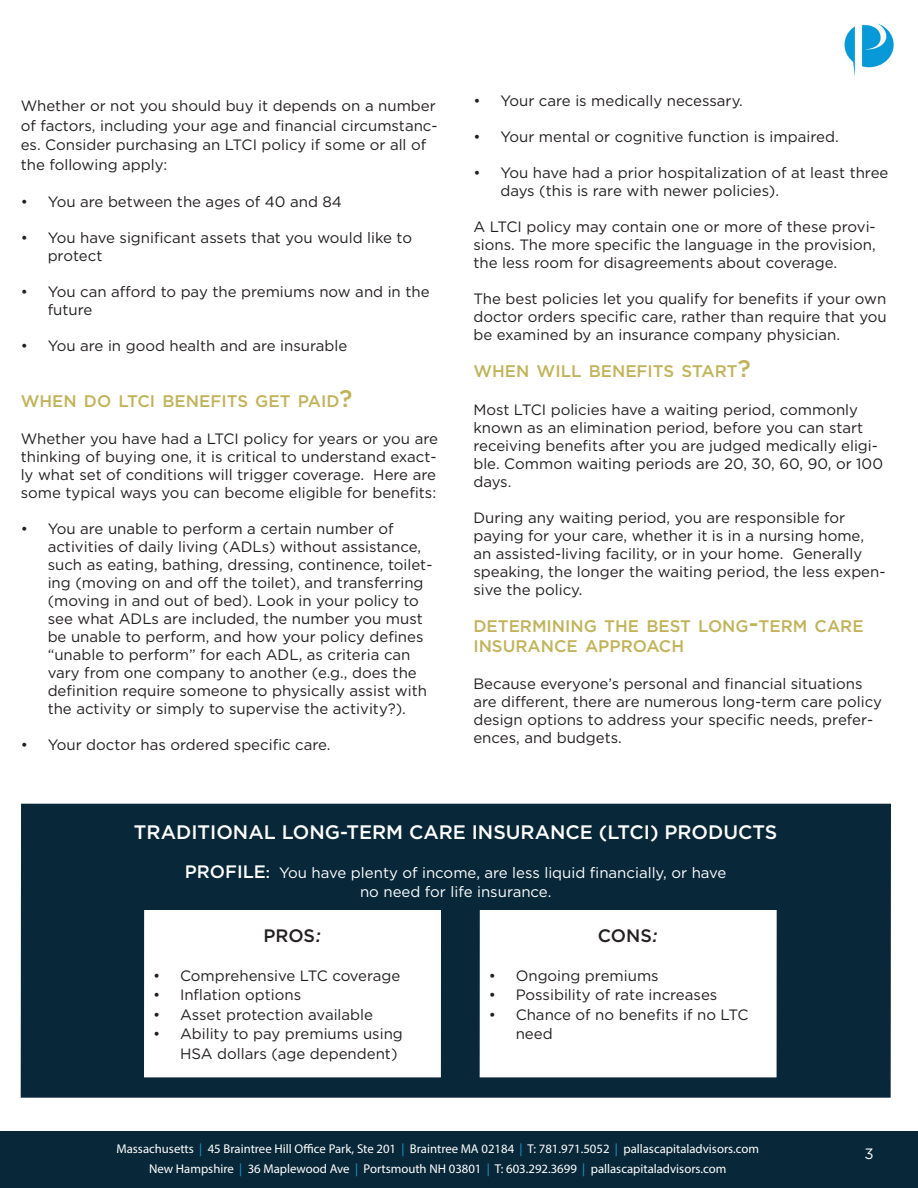
<style>
.page{position:relative;width:918px;height:1188px;background:#fff}
.page>*{position:absolute;margin:0;border:0;box-sizing:border-box;transform-origin:0 0}
.t1{font:500 19.5px "Gotham";color:#fff}
.t2{font:500 18px "Gotham";color:#231f20}
.t3{font:500 16.8px/19.5px "Gotham";color:#c2b359}
.t4{font:15px/18px "Gotham";color:#231f20}
.t5{font:15px "Gotham";color:#fff}
.t6{font:12.75px "Myriad Pro";color:#fff}
.s1{font-size:24px}
.s2{font-weight:500;font-size:18px}
.s3{font-weight:500}
.s4{font-style:italic}
.s5{color:#fff}
.s6{color:#179ad7}
</style>
<div class="page">
<div style="left:0;top:1132px;width:918px;height:56px;background:#082839"></div>
<img style="left:844px;top:23px;width:50px;height:54px">
<div style="left:21px;top:804px;width:870px;height:294px;background:#082839"></div>
<div style="left:144px;top:910px;width:297px;height:167px;background:#fff"></div>
<div style="left:480px;top:910px;width:297px;height:167px;background:#fff"></div>
<p class="t4" style="left:21px;top:96px;width:418px;line-height:19.5px">Whether or not you should buy it depends on a number of factors, including your age and financial circumstanc&shy;es. Consider purchasing an LTCI policy if some or all of the following apply:</p>
<p class="t4" style="left:21px;top:193px;width:323px">• You are between the ages of 40 and 84</p>
<p class="t4" style="left:48px;top:229px;width:366px;text-indent:-27px">• You have significant assets that you would like to protect</p>
<p class="t4" style="left:48px;top:283px;width:383px;text-indent:-27px">• You can afford to pay the premiums now and in the future</p>
<p class="t4" style="left:21px;top:337px;width:328px">• You are in good health and are insurable</p>
<p class="t3" style="left:21px;top:391px;width:333px">WHEN DO LTCI BENEFITS GET PAID<span class="s1">?</span></p>
<p class="t4" style="left:21px;top:430px;width:419px">Whether you have had a LTCI policy for years or you are thinking of buying one, it is critical to understand exact&shy;ly what set of conditions will trigger coverage. Here are some typical ways you can become eligible for benefits:</p>
<p class="t4" style="left:48px;top:520px;width:386px;text-indent:-27px">• You are unable to perform a certain number of activities of daily living (ADLs) without assistance, such as eating, bathing, dressing, continence, toilet&shy;ing (moving on and off the toilet), and transferring (moving in and out of bed). Look in your policy to see what ADLs are included, the number you must be unable to perform, and how your policy defines “unable to perform” for each ADL, as criteria can vary from one company to another (e.g., does the definition require someone to physically assist with the activity or simply to supervise the activity?).</p>
<p class="t4" style="left:21px;top:736px;width:311px">• Your doctor has ordered specific care.</p>
<p class="t4" style="left:473px;top:91px;width:271px">• Your care is medically necessary.</p>
<p class="t4" style="left:473px;top:127px;width:367px">• Your mental or cognitive function is impaired.</p>
<p class="t4" style="left:500px;top:163px;width:390px;text-indent:-27px">• You have had a prior hospitalization of at least three days (this is rare with newer policies).</p>
<p class="t4" style="left:473px;top:217px;width:404px;text-align:justify">A LTCI policy may contain one or more of these provi&shy;sions. The more specific the language in the provision, the less room for disagreements about coverage.</p>
<p class="t4" style="left:473px;top:289px;width:415px">The best policies let you qualify for benefits if your own</p>
<p class="t4" style="left:473px;top:307px;width:415px">doctor orders specific care, rather than require that you be examined by an insurance company physician.</p>
<p class="t3" style="left:473px;top:361px;width:279px">WHEN WILL BENEFITS START<span class="s1">?</span></p>
<p class="t4" style="left:473px;top:400px;width:411px">Most LTCI policies have a waiting period, commonly known as an elimination period, before you can start receiving benefits after you are judged medically eligi&shy;ble. Common waiting periods are 20, 30, 60, 90, or 100 days.</p>
<p class="t4" style="left:473px;top:508px;width:414px">During any waiting period, you are responsible for paying for your care, whether it is in a nursing home, an assisted-living facility, or in your home. Generally speaking, the longer the waiting period, the less expen&shy;sive the policy.</p>
<p class="t3" style="left:473px;top:616px;width:392px">DETERMINING THE BEST LONG<span class="s1">-</span>TERM CARE<br>INSURANCE APPROACH</p>
<p class="t4" style="left:473px;top:674px;width:410px">Because everyone’s personal and financial situations are different, there are numerous long-term care policy design options to address your specific needs, prefer&shy;ences, and budgets.</p>
<p class="t1" style="left:134px;top:819px;width:645px">TRADITIONAL LONG-TERM CARE INSURANCE (LTCI) PRODUCTS</p>
<p class="t5" style="left:185px;top:863px;width:543px"><span class="s2">PROFILE</span><span class="s3">:</span> You have plenty of income, are less liquid financially, or have</p>
<p class="t5" style="left:360px;top:882px;width:193px">no need for life insurance.</p>
<p class="t2" style="left:263px;top:923px;width:62px">PROS<span class="s4">:</span></p>
<p class="t4" style="left:153px;top:966px;width:249px">• Comprehensive LTC coverage</p>
<p class="t4" style="left:153px;top:985px;width:150px">• Inflation options</p>
<p class="t4" style="left:153px;top:1005px;width:222px">• Asset protection available</p>
<p class="t4" style="left:153px;top:1024px;width:253px;line-height:19.5px;text-align:right">• Ability to pay premiums using<br>HSA dollars (age dependent)<span class="s5">)</span></p>
<p class="t2" style="left:598px;top:923px;width:64px">CONS<span class="s4">:</span></p>
<p class="t4" style="left:489px;top:966px;width:172px">• Ongoing premiums</p>
<p class="t4" style="left:489px;top:985px;width:230px">• Possibility of rate increases</p>
<p class="t4" style="left:516px;top:1004px;width:234px;line-height:19.5px;text-indent:-27px">• Chance of no benefits if no LTC need</p>
<p class="t6" style="left:116px;top:1140px;width:644px">Massachusetts <span class="s6">|</span> 45 Braintree Hill Office Park, Ste 201 <span class="s6">|</span> Braintree MA 02184 <span class="s6">|</span> T: 781.971.5052 <span class="s6">|</span> pallascapitaladvisors.com</p>
<p class="t6" style="left:149px;top:1161px;width:579px">New Hampshire <span class="s6">|</span> 36 Maplewood Ave <span class="s6">|</span> Portsmouth NH 03801 <span class="s6">|</span> T: 603.292.3699 <span class="s6">|</span> pallascapitaladvisors.com</p>
<p class="t5" style="left:865px;top:1145px;width:11px">3</p>
</div>
